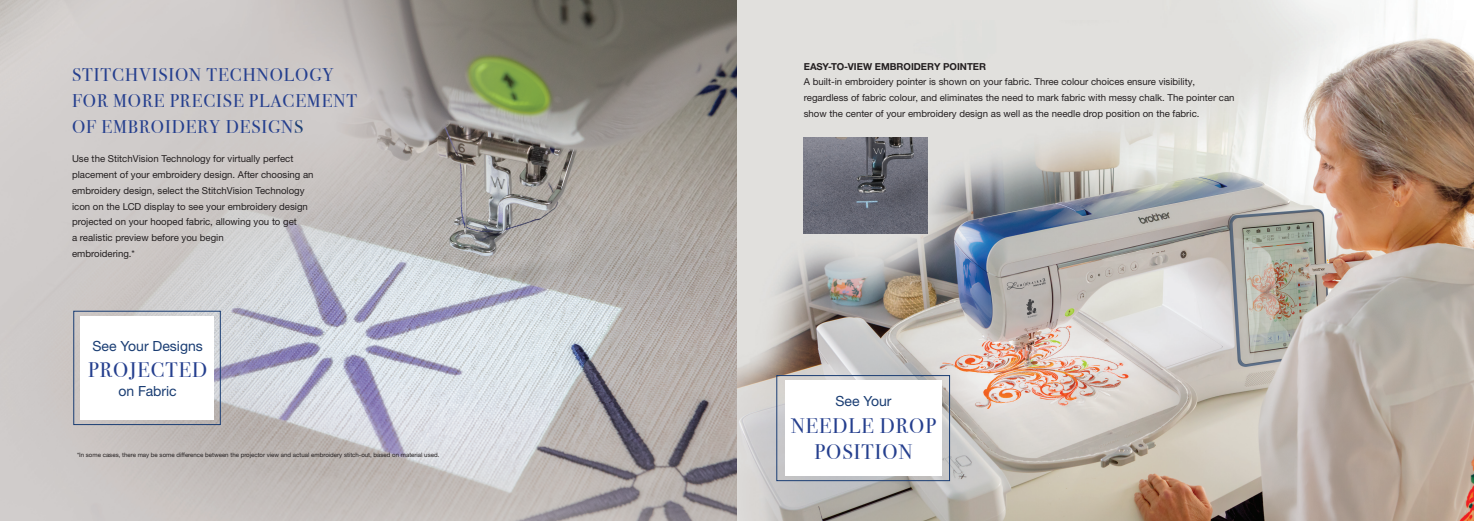
<style>
.page{position:relative;width:1474px;height:521px;background:#fff}
.page>*{position:absolute;margin:0;border:0;box-sizing:border-box;transform-origin:0 0}
.t1{font:21px "Bodoni Svty Two ITCTT";letter-spacing:.05em;color:#253f8e}
.t2{font:18.38px/26.2px "Bodoni Svty Two ITCTT";letter-spacing:.05em;color:#253f8e}
.t3{font:14px "Helvetica Neue LTW1 G";color:#1a3d73}
.t4{font:9.62px/15.8px "Helvetica Neue LTW1 G";color:#231f20}
.t5{font:700 9.62px "Helvetica Neue LTW1 G";color:#231f20}
.t6{font:6.12px "Helvetica Neue LTW1 G";color:#231f20}
.s1{color:#1a3d73}
</style>
<div class="page">
<img style="left:0;top:0;width:1473px;height:521px">
<div style="left:80px;top:316px;width:134px;height:104px;background:#fff"></div>
<div style="left:73px;top:311px;width:148px;height:114px;border:1px solid #1a3d73"></div>
<div style="left:784px;top:380px;width:157px;height:96px;background:#fff"></div>
<div style="left:776px;top:375px;width:174px;height:106px;border:1px solid #1a3d73"></div>
<img style="left:803px;top:138px;width:124px;height:95px">
<p class="t2" style="left:72px;top:59px;width:286px">STITCHVISION TECHNOLOGY<br>FOR MORE PRECISE PLACEMENT<br>OF EMBROIDERY DESIGN<span class="s1">S</span></p>
<p class="t4" style="left:72px;top:151px;width:243px">Use the StitchVision Technology for virtually perfect placement of your embroidery design. After choosing an embroidery design, select the StitchVision Technology icon on the LCD display to see your embroidery design projected on your hooped fabric, allowing you to get<br>a realistic preview before you begin<br>embroidering.*</p>
<p class="t3" style="left:92px;top:337px;width:112px">See Your Designs</p>
<p class="t1" style="left:88px;top:353px;width:120px">PROJECTED</p>
<p class="t3" style="left:119px;top:382px;width:60px">on Fabric</p>
<p class="t6" style="left:77px;top:451px;width:364px">*In some cases, there may be some difference between the projector view and actual embroidery stitch-out, based on material used.</p>
<p class="t5" style="left:803px;top:60px;width:184px">EASY-TO-VIEW EMBROIDERY POINTER</p>
<p class="t4" style="left:803px;top:74px;width:432px">A built-in embroidery pointer is shown on your fabric. Three colour choices ensure visibility, regardless of fabric colour, and eliminates the need to mark fabric with messy chalk. The pointer can show the center of your embroidery design as well as the needle drop position on the fabric.</p>
<p class="t3" style="left:835px;top:393px;width:58px">See Your</p>
<p class="t1" style="left:791px;top:408px;width:146px">NEEDLE DROP</p>
<p class="t1" style="left:814px;top:434px;width:99px">POSITION</p>
</div>
